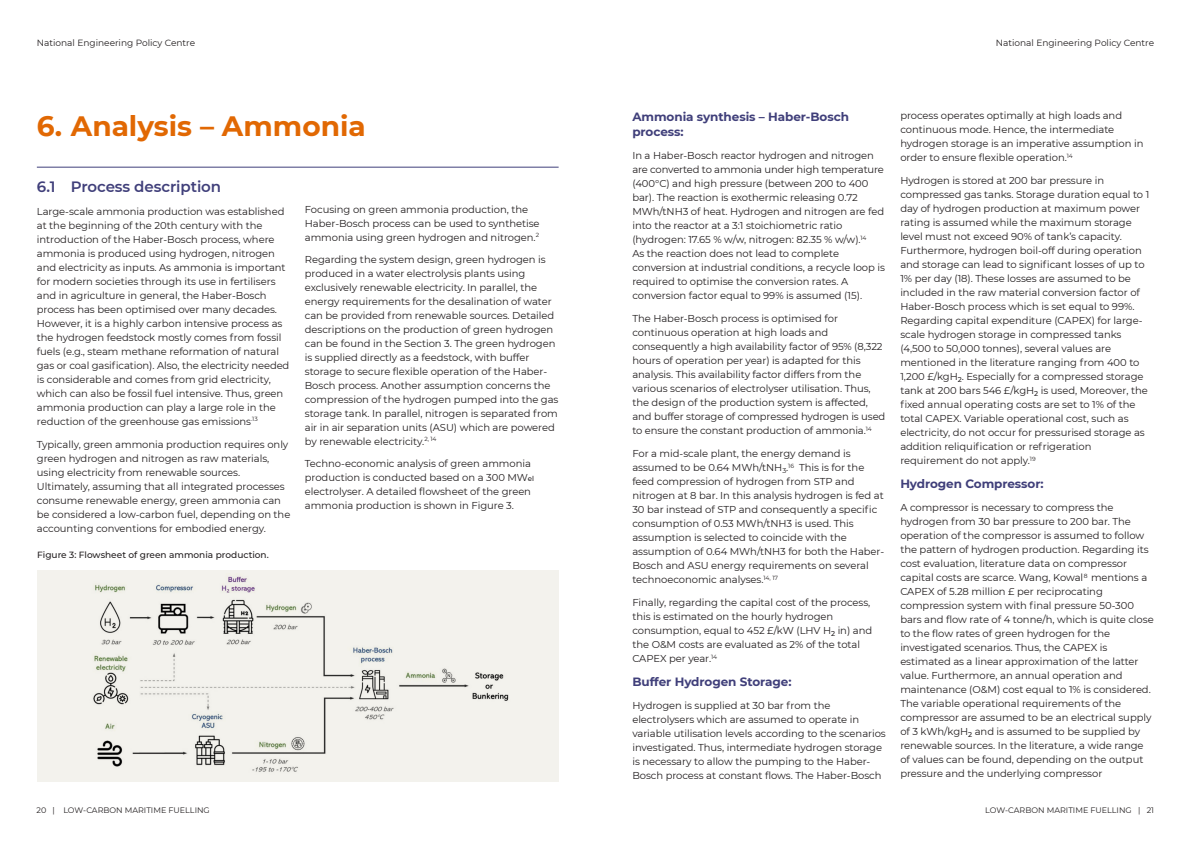
<style>
.page{position:relative;width:1191px;height:842px;background:#fff}
.page>*{position:absolute;margin:0;border:0;box-sizing:border-box;transform-origin:0 0}
.t1{font:700 28px "Montserrat";color:#e16803}
.t2{font:600 15px "Montserrat";letter-spacing:-.005em;color:#403f7a}
.t3{font:700 12px/15px "Montserrat";letter-spacing:-.005em;color:#403f7a}
.t4{font:10px/14px "Montserrat";letter-spacing:-.005em;color:#231f20}
.t5{font:9px "Montserrat";color:#231f20}
.t6{font:500 9px "Montserrat";color:#231f20}
.t7{font:8px "Montserrat";color:#231f20}
.s1{font-weight:500;font-size:7px}
</style>
<div class="page">
<hr style="left:37px;top:167px;width:521px;height:1px;background:#403f7a">
<div style="left:37px;top:570px;width:522px;height:212px;background:#f3f2ed"></div>
<p class="t5" style="left:37px;top:37px;width:160px">National Engineering Policy Centre</p>
<h2 class="t1" style="left:37px;top:109px;width:330px">6. Analysis – Ammonia</h2>
<h3 class="t2" style="left:37px;top:177px;width:186px">6.1 Process description</h3>
<p class="t4" style="left:37px;top:204px;width:254px">Large-scale ammonia production was established at the beginning of the 20th century with the introduction of the Haber-Bosch process, where ammonia is produced using hydrogen, nitrogen and electricity as inputs. As ammonia is important for modern societies through its use in fertilisers and in agriculture in general, the Haber-Bosch process has been optimised over many decades.<br>However, it is a highly carbon intensive process as the hydrogen feedstock mostly comes from fossil fuels (e.g., steam methane reformation of natural gas or coal gasification). Also, the electricity needed is considerable and comes from grid electricity, which can also be fossil fuel intensive. Thus, green ammonia production can play a large role in the reduction of the greenhouse gas emissions<sup>.13</sup></p>
<p class="t4" style="left:37px;top:437px;width:255px">Typically, green ammonia production requires only green hydrogen and nitrogen as raw materials, using electricity from renewable sources.<br>Ultimately, assuming that all integrated processes consume renewable energy, green ammonia can be considered a low-carbon fuel, depending on the accounting conventions for embodied energy.</p>
<p class="t4" style="left:305px;top:202px;width:236px">Focusing on green ammonia production, the<br>Haber-Bosch process can be used to synthetise ammonia using green hydrogen and nitrogen.<sup>2</sup></p>
<p class="t4" style="left:305px;top:252px;width:255px">Regarding the system design, green hydrogen is produced in a water electrolysis plants using exclusively renewable electricity. In parallel, the energy requirements for the desalination of water can be provided from renewable sources. Detailed descriptions on the production of green hydrogen can be found in the Section 3. The green hydrogen is supplied directly as a feedstock, with buffer storage to secure flexible operation of the Haber-Bosch process. Another assumption concerns the compression of the hydrogen pumped into the gas storage tank. In parallel, nitrogen is separated from air in air separation units (ASU) which are powered by renewable electricity.<sup>2,</sup> <sup>14</sup></p>
<p class="t4" style="left:305px;top:456px;width:231px">Techno-economic analysis of green ammonia production is conducted based on a 300 MW<span class="s1">el </span>electrolyser. A detailed flowsheet of the green ammonia production is shown in Figure 3.</p>
<p class="t6" style="left:37px;top:549px;width:233px">Figure 3: Flowsheet of green ammonia production.</p>
<p class="t7" style="left:36px;top:805px;width:175px">20 | LOW-CARBON MARITIME FUELLING</p>
<p class="t5" style="left:995px;top:37px;width:160px">National Engineering Policy Centre</p>
<h4 class="t3" style="left:632px;top:110px;width:218px">Ammonia synthesis – Haber-Bosch process:</h4>
<p class="t4" style="left:632px;top:149px;width:254px">In a Haber-Bosch reactor hydrogen and nitrogen are converted to ammonia under high temperature (400°C) and high pressure (between 200 to 400 bar). The reaction is exothermic releasing 0.72<br>MWh/tNH3 of heat. Hydrogen and nitrogen are fed into the reactor at a 3:1 stoichiometric ratio (hydrogen: 17.65 % w/w, nitrogen: 82.35 % w/w).<sup>14<br></sup>As the reaction does not lead to complete conversion at industrial conditions, a recycle loop is required to optimise the conversion rates. A conversion factor equal to 99% is assumed (15).</p>
<p class="t4" style="left:632px;top:312px;width:254px">The Haber-Bosch process is optimised for continuous operation at high loads and consequently a high availability factor of 95% (8,322 hours of operation per year) is adapted for this analysis. This availability factor differs from the various scenarios of electrolyser utilisation. Thus, the design of the production system is affected, and buffer storage of compressed hydrogen is used to ensure the constant production of ammonia.<sup>14</sup></p>
<p class="t4" style="left:632px;top:447px;width:253px">For a mid-scale plant, the energy demand is assumed to be 0.64 MWh/tNH<sub>3</sub>.<sup>16</sup> This is for the feed compression of hydrogen from STP and nitrogen at 8 bar. In this analysis hydrogen is fed at 30 bar instead of STP and consequently a specific consumption of 0.53 MWh/tNH3 is used. This assumption is selected to coincide with the assumption of 0.64 MWh/tNH3 for both the Haber-Bosch and ASU energy requirements on several technoeconomic analyses.<sup>14,</sup> <sup>17</sup></p>
<p class="t4" style="left:632px;top:596px;width:241px">Finally, regarding the capital cost of the process, this is estimated on the hourly hydrogen consumption, equal to 452 £/kW (LHV H<sub>2</sub> in) and the O&amp;M costs are evaluated as 2% of the total CAPEX per year.<sup>14</sup></p>
<h4 class="t3" style="left:632px;top:675px;width:161px">Buffer Hydrogen Storage:</h4>
<p class="t4" style="left:632px;top:699px;width:255px">Hydrogen is supplied at 30 bar from the electrolysers which are assumed to operate in variable utilisation levels according to the scenarios investigated. Thus, intermediate hydrogen storage is necessary to allow the pumping to the Haber-Bosch process at constant flows. The Haber-Bosch</p>
<p class="t4" style="left:900px;top:109px;width:245px">process operates optimally at high loads and continuous mode. Hence, the intermediate hydrogen storage is an imperative assumption in order to ensure flexible operation.<sup>14</sup></p>
<p class="t4" style="left:900px;top:174px;width:250px">Hydrogen is stored at 200 bar pressure in compressed gas tanks. Storage duration equal to 1 day of hydrogen production at maximum power rating is assumed while the maximum storage level must not exceed 90% of tank’s capacity.<br>Furthermore, hydrogen boil-off during operation and storage can lead to significant losses of up to 1% per day (18). These losses are assumed to be included in the raw material conversion factor of Haber-Bosch process which is set equal to 99%.<br>Regarding capital expenditure (CAPEX) for large&shy;scale hydrogen storage in compressed tanks (4,500 to 50,000 tonnes), several values are mentioned in the literature ranging from 400 to 1,200 £/kgH<sub>2</sub>. Especially for a compressed storage tank at 200 bars 546 £/kgH<sub>2</sub> is used, Moreover, the fixed annual operating costs are set to 1% of the total CAPEX. Variable operational cost, such as electricity, do not occur for pressurised storage as addition reliquification or refrigeration requirement do not apply.<sup>19</sup></p>
<h4 class="t3" style="left:900px;top:477px;width:145px">Hydrogen Compressor:</h4>
<p class="t4" style="left:900px;top:501px;width:255px">A compressor is necessary to compress the hydrogen from 30 bar pressure to 200 bar. The operation of the compressor is assumed to follow the pattern of hydrogen production. Regarding its cost evaluation, literature data on compressor capital costs are scarce. Wang, Kowal<sup>8</sup> mentions a CAPEX of 5.28 million £ per reciprocating compression system with final pressure 50-300 bars and flow rate of 4 tonne/h, which is quite close to the flow rates of green hydrogen for the investigated scenarios. Thus, the CAPEX is estimated as a linear approximation of the latter value. Furthermore, an annual operation and maintenance (O&amp;M) cost equal to 1% is considered.<br>The variable operational requirements of the compressor are assumed to be an electrical supply of 3 kWh/kgH<sub>2</sub> and is assumed to be supplied by renewable sources. In the literature, a wide range of values can be found, depending on the output pressure and the underlying compressor</p>
<p class="t7" style="left:985px;top:805px;width:170px">LOW-CARBON MARITIME FUELLING | 21</p>
</div>
